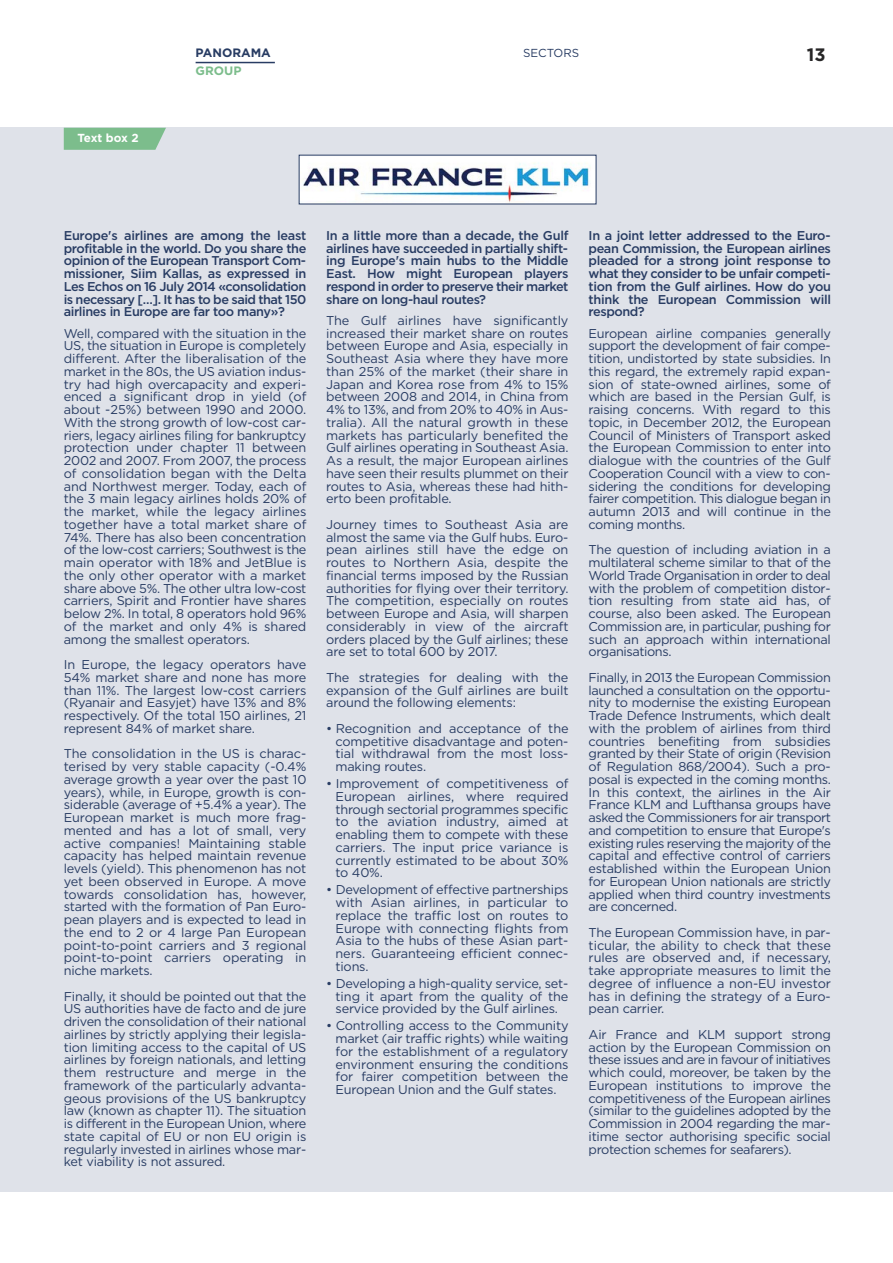
<style>
.page{position:relative;width:893px;height:1263px;background:#fff}
.page>*{position:absolute;margin:0;border:0;box-sizing:border-box;transform-origin:0 0}
.t1{font:700 18px "Gotham";color:#272627}
.t2{font:12.75px/12.8px "Gotham";letter-spacing:-.015em;color:#283c63;text-align:justify}
.t3{font:500 12.75px/12.8px "Gotham";letter-spacing:-.035em;color:#283c63;text-align:justify}
.t4{font:700 12.15px "Gotham";color:#283c63}
.t5{font:700 12.15px "Gotham";color:#7cbd8c}
.t6{font:700 11.7px "Gotham";letter-spacing:-.03em;color:#fff}
.t7{font:11.55px "Gotham";color:#283c63}
</style>
<div class="page">
<hr style="left:196px;top:62px;width:79px;height:1px;background:#283c63">
<div style="left:0;top:128px;width:893px;height:1064px;background:#dfe2e9"></div>
<svg style="left:64px;top:128px;width:102px;height:22px;background:#82bf91"></svg>
<img style="left:301px;top:157px;width:293px;height:45px">
<p class="t6" style="left:78px;top:131px;width:63px">Text box 2</p>
<p class="t4" style="left:196px;top:46px;width:77px">PANORAMA</p>
<p class="t7" style="left:523px;top:47px;width:58px">SECTORS</p>
<h1 class="t1" style="left:807px;top:44px;width:20px">13</h1>
<p class="t5" style="left:196px;top:64px;width:47px">GROUP</p>
<p class="t3" style="left:64px;top:229px;width:244px">Europe's airlines are among the least profitable in the world. Do you share the opinion of the European Transport Com&shy;missioner, Siim Kallas, as expressed in Les Echos on 16 July 2014 «consolidation is necessary […]. It has to be said that 150 airlines in Europe are far too many»?</p>
<p class="t2" style="left:64px;top:327px;width:244px">Well, compared with the situation in the US, the situation in Europe is completely different. After the liberalisation of the market in the 80s, the US aviation indus&shy;try had high overcapacity and experi&shy;enced a significant drop in yield (of about -25%) between 1990 and 2000.<br>With the strong growth of low-cost car&shy;riers, legacy airlines filing for bankruptcy protection under chapter 11 between 2002 and 2007. From 2007, the process of consolidation began with the Delta and Northwest merger. Today, each of the 3 main legacy airlines holds 20% of the market, while the legacy airlines together have a total market share of 74%. There has also been concentration of the low-cost carriers; Southwest is the main operator with 18% and JetBlue is the only other operator with a market share above 5%. The other ultra low-cost carriers, Spirit and Frontier have shares below 2%. In total, 8 operators hold 96% of the market and only 4% is shared among the smallest operators.</p>
<p class="t2" style="left:64px;top:658px;width:244px">In Europe, the legacy operators have 54% market share and none has more than 11%. The largest low-cost carriers (Ryanair and Easyjet) have 13% and 8% respectively. Of the total 150 airlines, 21 represent 84% of market share.</p>
<p class="t2" style="left:64px;top:748px;width:244px">The consolidation in the US is charac&shy;terised by very stable capacity (-0.4% average growth a year over the past 10 years), while, in Europe, growth is con&shy;siderable (average of +5.4% a year). The European market is much more frag&shy;mented and has a lot of small, very active companies! Maintaining stable capacity has helped maintain revenue levels (yield). This phenomenon has not yet been observed in Europe. A move towards consolidation has, however, started with the formation of Pan Euro&shy;pean players and is expected to lead in the end to 2 or 4 large Pan European point-to-point carriers and 3 regional point-to-point carriers operating in niche markets.</p>
<p class="t2" style="left:64px;top:990px;width:244px">Finally, it should be pointed out that the US authorities have de facto and de jure driven the consolidation of their national airlines by strictly applying their legisla&shy;tion limiting access to the capital of US airlines by foreign nationals, and letting them restructure and merge in the framework of the particularly advanta&shy;geous provisions of the US bankruptcy law (known as chapter 11). The situation is different in the European Union, where state capital of EU or non EU origin is regularly invested in airlines whose mar&shy;ket viability is not assured.</p>
<p class="t3" style="left:326px;top:229px;width:244px">In a little more than a decade, the Gulf airlines have succeeded in partially shift&shy;ing Europe's main hubs to the Middle East. How might European players respond in order to preserve their market share on long-haul routes?</p>
<p class="t2" style="left:326px;top:314px;width:244px">The Gulf airlines have significantly increased their market share on routes between Europe and Asia, especially in Southeast Asia where they have more than 25% of the market (their share in Japan and Korea rose from 4% to 15% between 2008 and 2014, in China from 4% to 13%, and from 20% to 40% in Aus&shy;tralia). All the natural growth in these markets has particularly benefited the Gulf airlines operating in Southeast Asia.<br>As a result, the major European airlines have seen their results plummet on their routes to Asia, whereas these had hith&shy;erto been profitable.</p>
<p class="t2" style="left:326px;top:518px;width:244px">Journey times to Southeast Asia are almost the same via the Gulf hubs. Euro&shy;pean airlines still have the edge on routes to Northern Asia, despite the financial terms imposed by the Russian authorities for flying over their territory.<br>The competition, especially on routes between Europe and Asia, will sharpen considerably in view of the aircraft orders placed by the Gulf airlines; these are set to total 600 by 2017.</p>
<p class="t2" style="left:326px;top:671px;width:244px">The strategies for dealing with the expansion of the Gulf airlines are built around the following elements:</p>
<p class="t2" style="left:336px;top:722px;width:235px;text-indent:-9px">• Recognition and acceptance of the competitive disadvantage and poten&shy;tial withdrawal from the most loss&shy;making routes.</p>
<p class="t2" style="left:336px;top:777px;width:235px;text-indent:-9px">• Improvement of competitiveness of European airlines, where required through sectorial programmes specific to the aviation industry, aimed at enabling them to compete with these carriers. The input price variance is currently estimated to be about 30% to 40%.</p>
<p class="t2" style="left:335px;top:884px;width:235px;text-indent:-9px">• Development of effective partnerships with Asian airlines, in particular to replace the traffic lost on routes to Europe with connecting flights from Asia to the hubs of these Asian part&shy;ners. Guaranteeing efficient connec&shy;tions.</p>
<p class="t2" style="left:335px;top:977px;width:234px;text-indent:-9px">• Developing a high-quality service, set&shy;ting it apart from the quality of the service provided by the Gulf airlines.</p>
<p class="t2" style="left:335px;top:1020px;width:235px;text-indent:-9px">• Controlling access to the Community market (air traffic rights) while waiting for the establishment of a regulatory environment ensuring the conditions for fairer competition between the European Union and the Gulf states.</p>
<p class="t3" style="left:589px;top:229px;width:244px">In a joint letter addressed to the Euro&shy;pean Commission, the European airlines pleaded for a strong joint response to what they consider to be unfair competi&shy;tion from the Gulf airlines. How do you think the European Commission will respond?</p>
<p class="t2" style="left:589px;top:327px;width:244px">European airline companies generally support the development of fair compe&shy;tition, undistorted by state subsidies. In this regard, the extremely rapid expan&shy;sion of state-owned airlines, some of which are based in the Persian Gulf, is raising concerns. With regard to this topic, in December 2012, the European Council of Ministers of Transport asked the European Commission to enter into dialogue with the countries of the Gulf Cooperation Council with a view to con&shy;sidering the conditions for developing fairer competition. This dialogue began in autumn 2013 and will continue in the coming months.</p>
<p class="t2" style="left:589px;top:544px;width:244px">The question of including aviation in a multilateral scheme similar to that of the World Trade Organisation in order to deal with the problem of competition distor&shy;tion resulting from state aid has, of course, also been asked. The European Commission are, in particular, pushing for such an approach within international organisations.</p>
<p class="t2" style="left:589px;top:671px;width:244px">Finally, in 2013 the European Commission launched a consultation on the opportu&shy;nity to modernise the existing European Trade Defence Instruments, which dealt with the problem of airlines from third countries benefiting from subsidies granted by their State of origin (Revision of Regulation 868/2004). Such a pro&shy;posal is expected in the coming months.<br>In this context, the airlines in the Air France KLM and Lufthansa groups have asked the Commissioners for air transport and competition to ensure that Europe's existing rules reserving the majority of the capital and effective control of carriers established within the European Union for European Union nationals are strictly applied when third country investments are concerned.</p>
<p class="t2" style="left:589px;top:926px;width:244px">The European Commission have, in par&shy;ticular, the ability to check that these rules are observed and, if necessary, take appropriate measures to limit the degree of influence a non-EU investor has in defining the strategy of a Euro&shy;pean carrier.</p>
<p class="t2" style="left:589px;top:1028px;width:244px">Air France and KLM support strong action by the European Commission on these issues and are in favour of initiatives which could, moreover, be taken by the European institutions to improve the competitiveness of the European airlines (similar to the guidelines adopted by the Commission in 2004 regarding the mar&shy;itime sector authorising specific social protection schemes for seafarers).</p>
</div>
